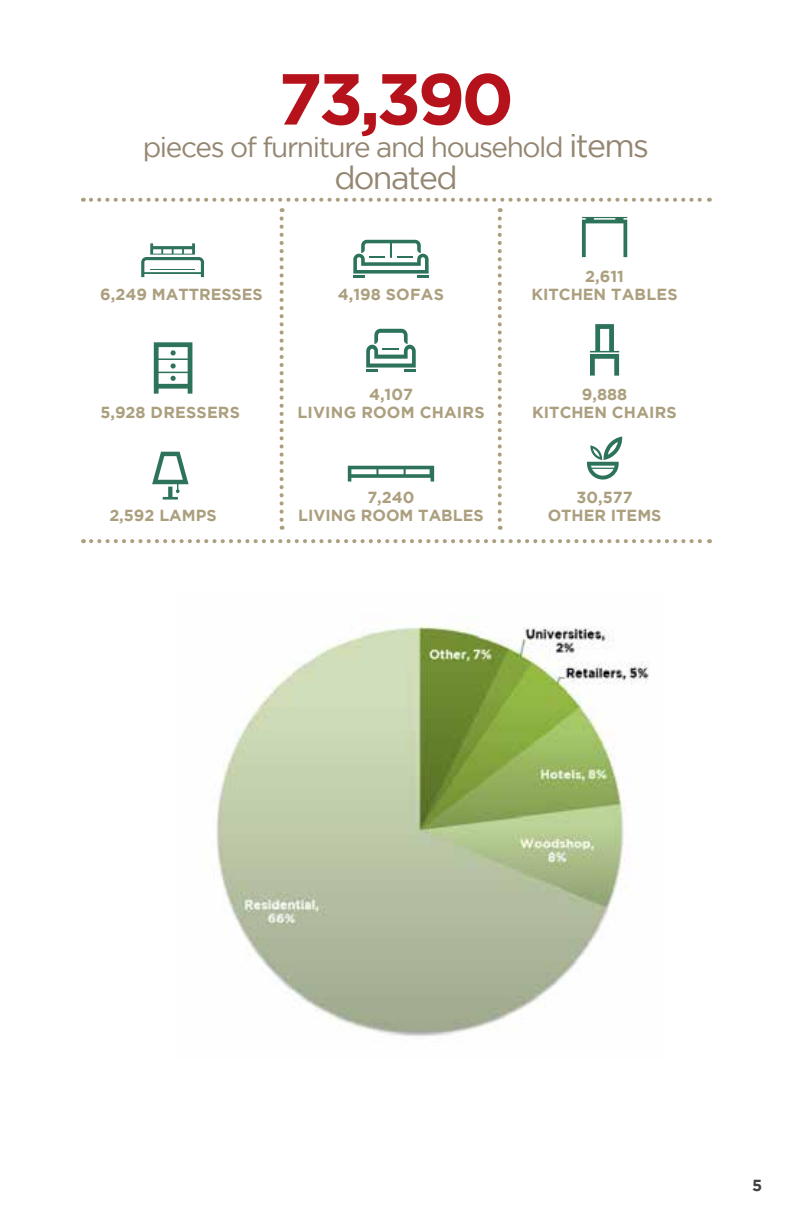
<style>
.page{position:relative;width:792px;height:1224px;background:#fff}
.page>*{position:absolute;margin:0;border:0;box-sizing:border-box;transform-origin:0 0}
.t1{font:700 72px "Gotham";color:#b5121b}
.t2{font:32px "Gotham";letter-spacing:-.05em;color:#948671}
.t3{font:28px "Gotham";letter-spacing:-.05em;color:#948671}
.t4{font:700 16px/18px "Gotham";color:#ab9f7e;text-align:center}
.t5{font:700 16px "Gotham";color:#414042}
.s1{font-size:32px}
</style>
<div class="page">
<svg style="left:590px;top:324px;width:29px;height:52px"></svg>
<svg style="left:141px;top:243px;width:63px;height:34px"></svg>
<svg style="left:348px;top:466px;width:86px;height:16px"></svg>
<svg style="left:152px;top:452px;width:37px;height:48px"></svg>
<svg style="left:366px;top:329px;width:50px;height:43px"></svg>
<svg style="left:154px;top:342px;width:38px;height:52px"></svg>
<svg style="left:582px;top:217px;width:45px;height:40px"></svg>
<svg style="left:587px;top:437px;width:36px;height:43px"></svg>
<svg style="left:280px;top:208px;width:4px;height:312px"></svg>
<svg style="left:498px;top:208px;width:4px;height:312px"></svg>
<svg style="left:91px;top:198px;width:619px;height:4px"></svg>
<svg style="left:353px;top:240px;width:76px;height:37px"></svg>
<svg style="left:91px;top:539px;width:619px;height:4px"></svg>
<img style="left:216px;top:625px;width:433px;height:412px">
<h1 class="t1" style="left:278px;top:57px;width:238px">73,390</h1>
<h3 class="t3" style="left:143px;top:131px;width:508px">pieces of furniture and household <span class="s1">items</span></h3>
<h2 class="t2" style="left:334px;top:160px;width:125px">donated</h2>
<p class="t4" style="left:100px;top:285px;width:164px">6,249 MATTRESSES</p>
<p class="t4" style="left:100px;top:403px;width:63px">5,928 DRESSERS</p>
<p class="t4" style="left:109px;top:506px;width:109px">2,592 LAMPS</p>
<p class="t4" style="left:338px;top:285px;width:71px">4,198 SOFAS</p>
<p class="t4" style="left:369px;top:385px;width:45px">4,107</p>
<p class="t4" style="left:297px;top:403px;width:21px">LIVING</p>
<p class="t4" style="left:361px;top:403px;width:26px">ROOM</p>
<p class="t4" style="left:420px;top:403px;width:24px">CHAIRS</p>
<p class="t4" style="left:298px;top:488px;width:187px">7,240<br>LIVING ROOM TABLES</p>
<p class="t4" style="left:531px;top:267px;width:103px;text-align:left;text-indent:54px">2,611<br>KITCHEN TABLES</p>
<p class="t4" style="left:532px;top:385px;width:103px;text-align:left;text-indent:50px">9,888<br>KITCHEN CHAIRS</p>
<p class="t4" style="left:548px;top:488px;width:115px">30,577<br>OTHER ITEMS</p>
<p class="t5" style="left:752px;top:1176px;width:12px">5</p>
</div>
